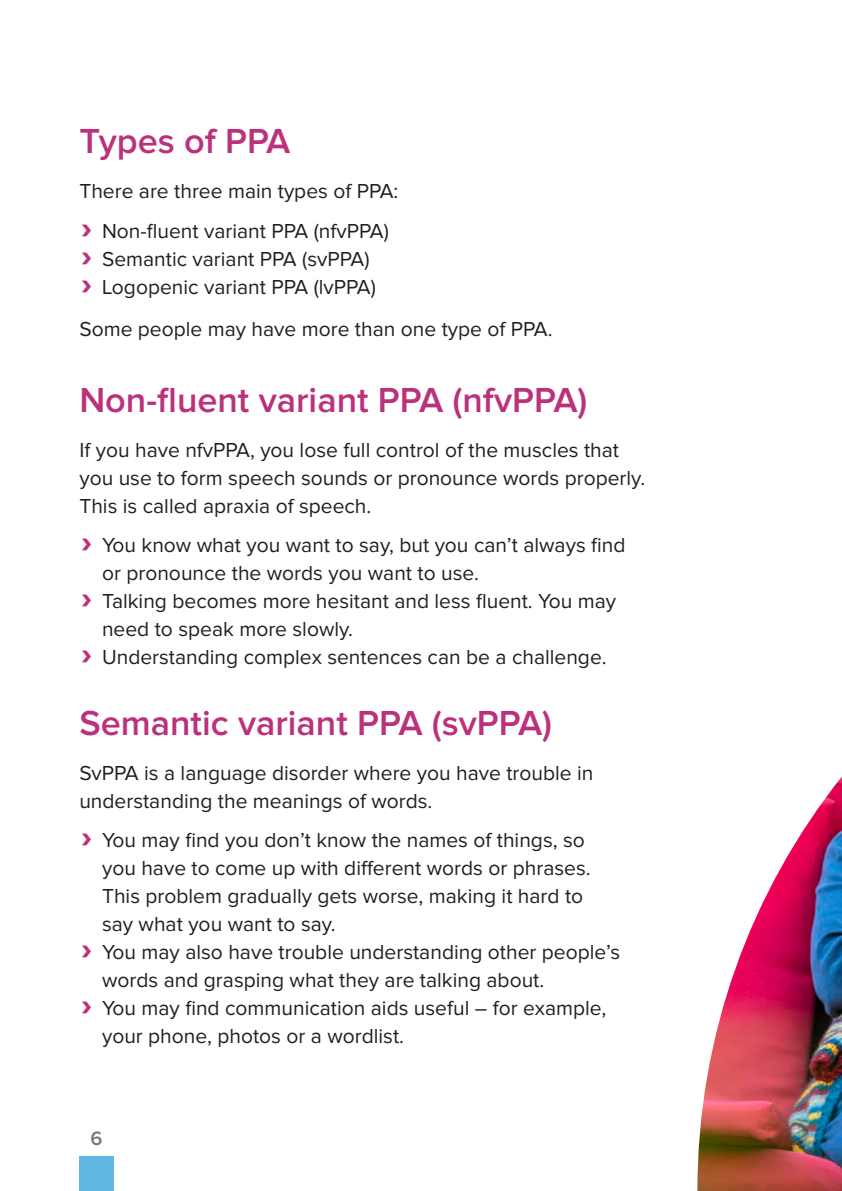
<style>
.page{position:relative;width:842px;height:1191px;background:#fff}
.page>*{position:absolute;margin:0;border:0;box-sizing:border-box;transform-origin:0 0}
.A_head{font:600 36px "Proxima Nova";color:#bb317c}
.Main_text{font:21px/28px "Proxima Nova";color:#231f20}
.t1{font:600 20px "Proxima Nova";color:#76787b}
.s1{font-family:"Scene";font-weight:900;color:#bb317c}
</style>
<div class="page">
<img style="left:697px;top:776px;width:145px;height:415px">
<div style="left:79px;top:1157px;width:34px;height:34px;background:#61b8e4"></div>
<p class="A_head" style="left:79px;top:125px;width:213px">Types of PPA</p>
<p class="Main_text" style="left:79px;top:178px;width:320px">There are three main types of PPA:</p>
<p class="Main_text" style="left:79px;top:217px;width:311px"><span class="s1">&gt;</span> Non-fluent variant PPA (nfvPPA)</p>
<p class="Main_text" style="left:79px;top:245px;width:292px"><span class="s1">&gt;</span> Semantic variant PPA (svPPA)</p>
<p class="Main_text" style="left:79px;top:273px;width:298px"><span class="s1">&gt;</span> Logopenic variant PPA (lvPPA)</p>
<p class="Main_text" style="left:79px;top:316px;width:475px">Some people may have more than one type of PPA.</p>
<p class="A_head" style="left:79px;top:383px;width:510px">Non-fluent variant PPA (nfvPPA)</p>
<p class="Main_text" style="left:79px;top:437px;width:567px">If you have nfvPPA, you lose full control of the muscles that you use to form speech sounds or pronounce words properly.<br>This is called apraxia of speech.</p>
<p class="Main_text" style="left:102px;top:532px;width:525px;text-indent:-23px"><span class="s1">&gt;</span> You know what you want to say, but you can’t always find or pronounce the words you want to use.</p>
<p class="Main_text" style="left:102px;top:588px;width:515px;text-indent:-23px"><span class="s1">&gt;</span> Talking becomes more hesitant and less fluent. You may need to speak more slowly.</p>
<p class="Main_text" style="left:79px;top:644px;width:529px"><span class="s1">&gt;</span> Understanding complex sentences can be a challenge.</p>
<p class="A_head" style="left:79px;top:706px;width:474px">Semantic variant PPA (svPPA)</p>
<p class="Main_text" style="left:79px;top:759px;width:516px">SvPPA is a language disorder where you have trouble in understanding the meanings of words.</p>
<p class="Main_text" style="left:102px;top:827px;width:490px;text-indent:-23px"><span class="s1">&gt;</span> You may find you don’t know the names of things, so you have to come up with different words or phrases.<br>This problem gradually gets worse, making it hard to say what you want to say.</p>
<p class="Main_text" style="left:102px;top:939px;width:520px;text-indent:-23px"><span class="s1">&gt;</span> You may also have trouble understanding other people’s words and grasping what they are talking about.</p>
<p class="Main_text" style="left:102px;top:995px;width:506px;text-indent:-23px"><span class="s1">&gt;</span> You may find communication aids useful – for example, your phone, photos or a wordlist.</p>
<p class="t1" style="left:90px;top:1129px;width:14px">6</p>
</div>
